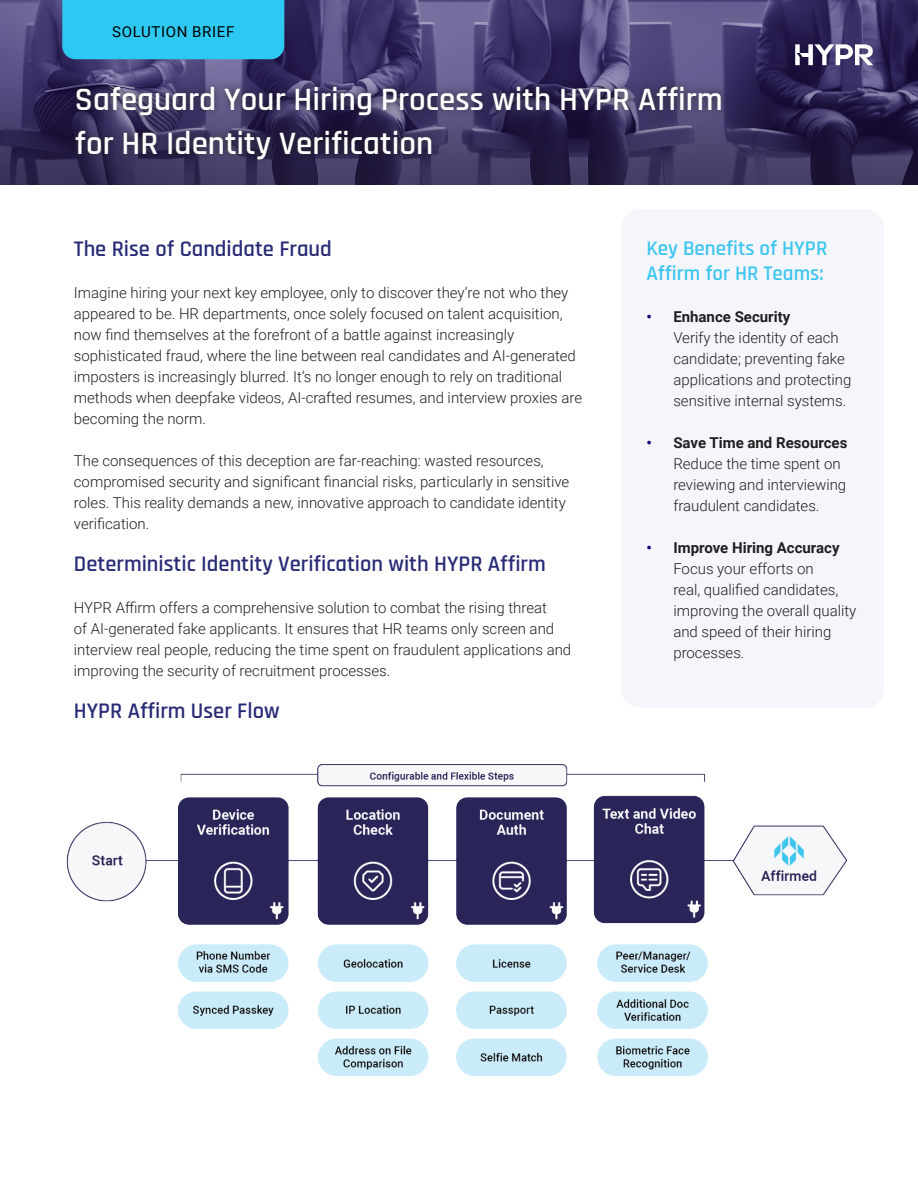
<style>
.page{position:relative;width:918px;height:1188px;background:#fff}
.page>*{position:absolute;margin:0;border:0;box-sizing:border-box;transform-origin:0 0}
.t1{font:600 33px/43.5px "Rajdhani";color:#fff}
.Purple_Tittle{font:600 22.5px "Rajdhani";color:#292b77}
.Side_Title{font:600 21px/25.2px "Rajdhani";color:#3cc6ee}
.Body{font:300 15px/21px "Roboto";color:#231f20}
.t2{font:15px "Roboto";letter-spacing:.045em;color:#000}
.s1{font-weight:700;color:#1c0380}
.s2{font-weight:700}
</style>
<div class="page">
<svg style="left:0;top:0;width:918px;height:79px;background:#484174"></svg>
<div style="left:62px;top:0;width:222px;height:59px;background:#2ec9f2"></div>
<svg style="left:795px;top:44px;width:78px;height:21px"></svg>
<svg style="left:0;top:79px;width:918px;height:106px;background:#322a53"></svg>
<div style="left:68px;top:79px;width:661px;height:88px;background:#231f20;opacity:.75"></div>
<div style="left:622px;top:210px;width:262px;height:498px;background:#f5f5fc;border-radius:18px"></div>
<img style="left:66px;top:764px;width:782px;height:312px">
<p class="t2" style="left:112px;top:22px;width:124px">SOLUTION BRIEF</p>
<p class="t1" style="left:75px;top:79px;width:649px">Safeguard Your Hiring Process with HYPR Affirm for HR Identity Verification</p>
<p class="Purple_Tittle" style="left:74px;top:236px;width:260px">The Rise of Candidate Fraud</p>
<p class="Body" style="left:74px;top:282px;width:510px">Imagine hiring your next key employee, only to discover they’re not who they appeared to be. HR departments, once solely focused on talent acquisition, now find themselves at the forefront of a battle against increasingly sophisticated fraud, where the line between real candidates and AI-generated imposters is increasingly blurred. It’s no longer enough to rely on traditional methods when deepfake videos, AI-crafted resumes, and interview proxies are becoming the norm.</p>
<p class="Body" style="left:74px;top:450px;width:497px">The consequences of this deception are far-reaching: wasted resources, compromised security and significant financial risks, particularly in sensitive roles. This reality demands a new, innovative approach to candidate identity verification.</p>
<p class="Purple_Tittle" style="left:74px;top:551px;width:473px">Deterministic Identity Verification with HYPR Affirm</p>
<p class="Body" style="left:74px;top:597px;width:499px">HYPR Affirm offers a comprehensive solution to combat the rising threat<br>of AI-generated fake applicants. It ensures that HR teams only screen and interview real people, reducing the time spent on fraudulent applications and improving the security of recruitment processes.</p>
<p class="Purple_Tittle" style="left:74px;top:698px;width:207px">HYPR Affirm User Flow</p>
<p class="Side_Title" style="left:646px;top:236px;width:183px">Key Benefits of HYPR<br>Affirm for HR Teams:</p>
<p class="Body" style="left:673px;top:306px;width:180px;text-indent:-27px"><span class="s1">•</span> <span class="s2">Enhance Security<br></span>Verify the identity of each candidate; preventing fake applications and protecting sensitive internal systems.</p>
<p class="Body" style="left:673px;top:432px;width:175px;text-indent:-27px"><span class="s1">•</span> <span class="s2">Save Time and Resources<br></span>Reduce the time spent on reviewing and interviewing fraudulent candidates.</p>
<p class="Body" style="left:673px;top:537px;width:185px;text-indent:-27px"><span class="s1">•</span> <span class="s2">Improve Hiring Accuracy<br></span>Focus your efforts on<br>real, qualified candidates, improving the overall quality and speed of their hiring processes.</p>
</div>
